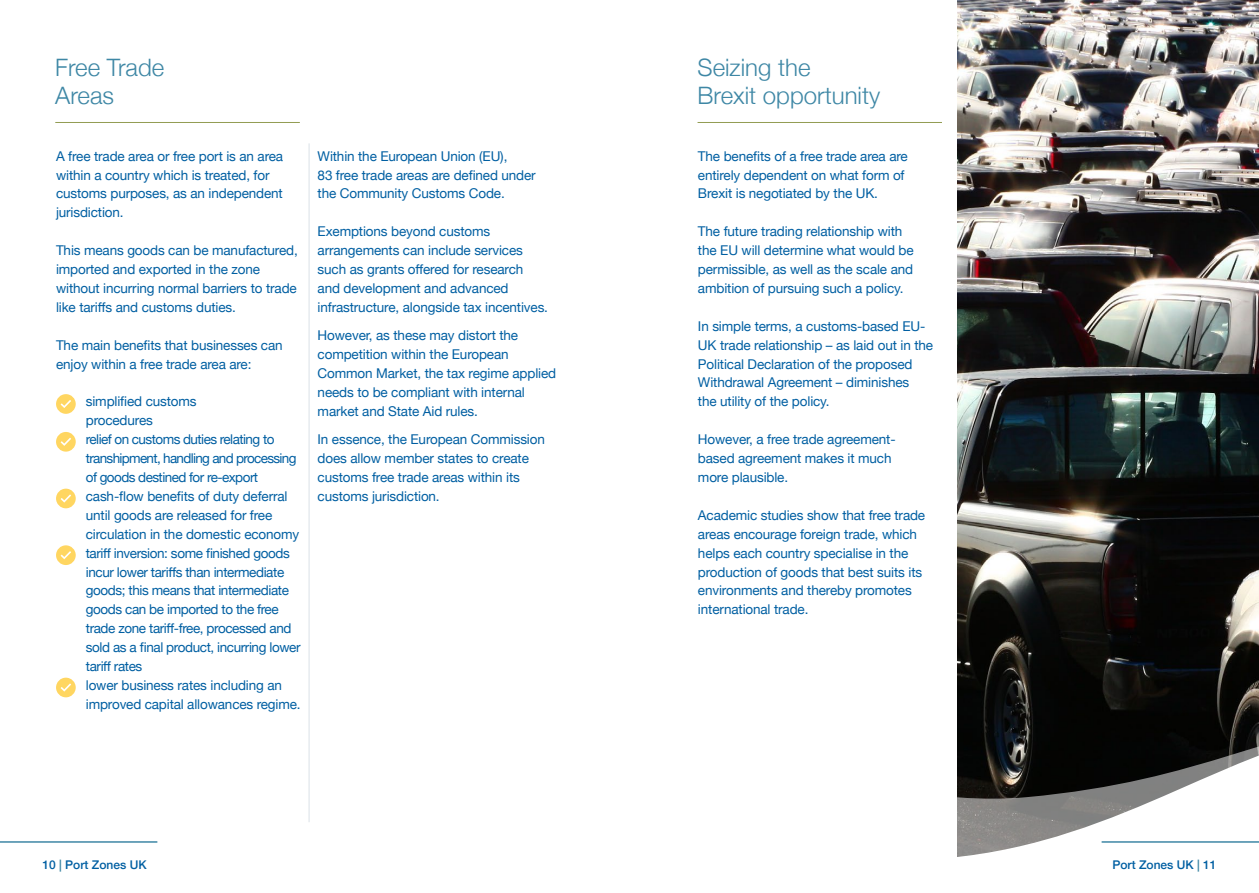
<style>
.page{position:relative;width:1259px;height:893px;background:#fff}
.page>*{position:absolute;margin:0;border:0;box-sizing:border-box;transform-origin:0 0}
.t1{font:300 24px/28.3px "Helvetica Neue";color:#3e87a5}
.t2{font:13.5px/18.9px "Helvetica Neue";letter-spacing:-.01em;color:#005fa2}
.t3{font:13.5px/18.9px "Helvetica Neue";letter-spacing:-.03em;color:#005fa2}
.t4{font:500 12px "Helvetica Neue";color:#005fa2}
.s1{color:#3e87a5}
</style>
<div class="page">
<hr style="left:0;top:841px;width:157px;height:2px;background:#3e87a5">
<img style="left:957px;top:0;width:302px;height:586px">
<svg style="left:957px;top:586px;width:302px;height:48px;background:#23211e"></svg>
<svg style="left:957px;top:634px;width:302px;height:194px;background:#383836"></svg>
<hr style="left:55px;top:122px;width:245px;height:1px;background:#929c52">
<svg style="left:56px;top:394px;width:20px;height:20px"></svg>
<svg style="left:56px;top:432px;width:20px;height:20px"></svg>
<svg style="left:56px;top:489px;width:20px;height:19px"></svg>
<svg style="left:56px;top:545px;width:20px;height:20px"></svg>
<svg style="left:56px;top:678px;width:20px;height:19px"></svg>
<hr style="left:308px;top:143px;width:2px;height:679px;background:#e6ebef">
<hr style="left:697px;top:122px;width:245px;height:1px;background:#929c52">
<svg style="left:957px;top:828px;width:126px;height:29px"></svg>
<hr style="left:1101px;top:841px;width:158px;height:2px;background:#3e87a5">
<h1 class="t1" style="left:55px;top:51px;width:110px">Free Trade<br>Areas</h1>
<h1 class="t1" style="left:697px;top:51px;width:184px">Seizing the<br>Brexit opportunity</h1>
<p class="t2" style="left:56px;top:147px;width:229px">A free trade area or free port is an area within a country which is treated, for customs purposes, as an independent jurisdiction.</p>
<p class="t2" style="left:56px;top:242px;width:243px">This means goods can be manufactured, imported and exported in the zone without incurring normal barriers to trade like tariffs and customs duties.</p>
<p class="t2" style="left:56px;top:336px;width:228px">The main benefits that businesses can enjoy within a free trade area are:</p>
<p class="t3" style="left:86px;top:393px;width:216px">simplified customs<br>procedures<br>relief on customs duties relating to transhipment, handling and processing of goods destined for re-export cash-flow benefits of duty deferral until goods are released for free circulation in the domestic economy tariff inversion: some finished goods incur lower tariffs than intermediate goods; this means that intermediate goods can be imported to the free trade zone tariff-free, processed and sold as a final product, incurring lower tariff rates<br>lower business rates including an improved capital allowances regime.</p>
<p class="t2" style="left:318px;top:147px;width:220px">Within the European Union (EU),<br>83 free trade areas are defined under the Community Customs Code.</p>
<p class="t2" style="left:318px;top:223px;width:232px">Exemptions beyond customs arrangements can include services such as grants offered for research and development and advanced infrastructure, alongside tax incentives.</p>
<p class="t2" style="left:318px;top:327px;width:240px">However, as these may distort the competition within the European Common Market, the tax regime applied needs to be compliant with internal market and State Aid rules.</p>
<p class="t2" style="left:318px;top:431px;width:229px">In essence, the European Commission does allow member states to create customs free trade areas within its customs jurisdiction.</p>
<p class="t2" style="left:698px;top:147px;width:211px">The benefits of a free trade area are entirely dependent on what form of<br>Brexit is negotiated by the UK.</p>
<p class="t2" style="left:698px;top:223px;width:217px">The future trading relationship with the EU will determine what would be permissible, as well as the scale and ambition of pursuing such a policy.</p>
<p class="t2" style="left:698px;top:317px;width:237px">In simple terms, a customs-based EU-UK trade relationship – as laid out in the Political Declaration of the proposed Withdrawal Agreement – diminishes<br>the utility of the policy.</p>
<p class="t2" style="left:698px;top:431px;width:199px">However, a free trade agreement&shy;based agreement makes it much more plausible.</p>
<p class="t2" style="left:698px;top:506px;width:229px">Academic studies show that free trade areas encourage foreign trade, which helps each country specialise in the production of goods that best suits its environments and thereby promotes international trade.</p>
<p class="t4" style="left:43px;top:855px;width:106px">10 <span class="s1">|</span> Port Zones UK</p>
<p class="t4" style="left:1112px;top:855px;width:106px">Port Zones UK <span class="s1">|</span> 11</p>
</div>
